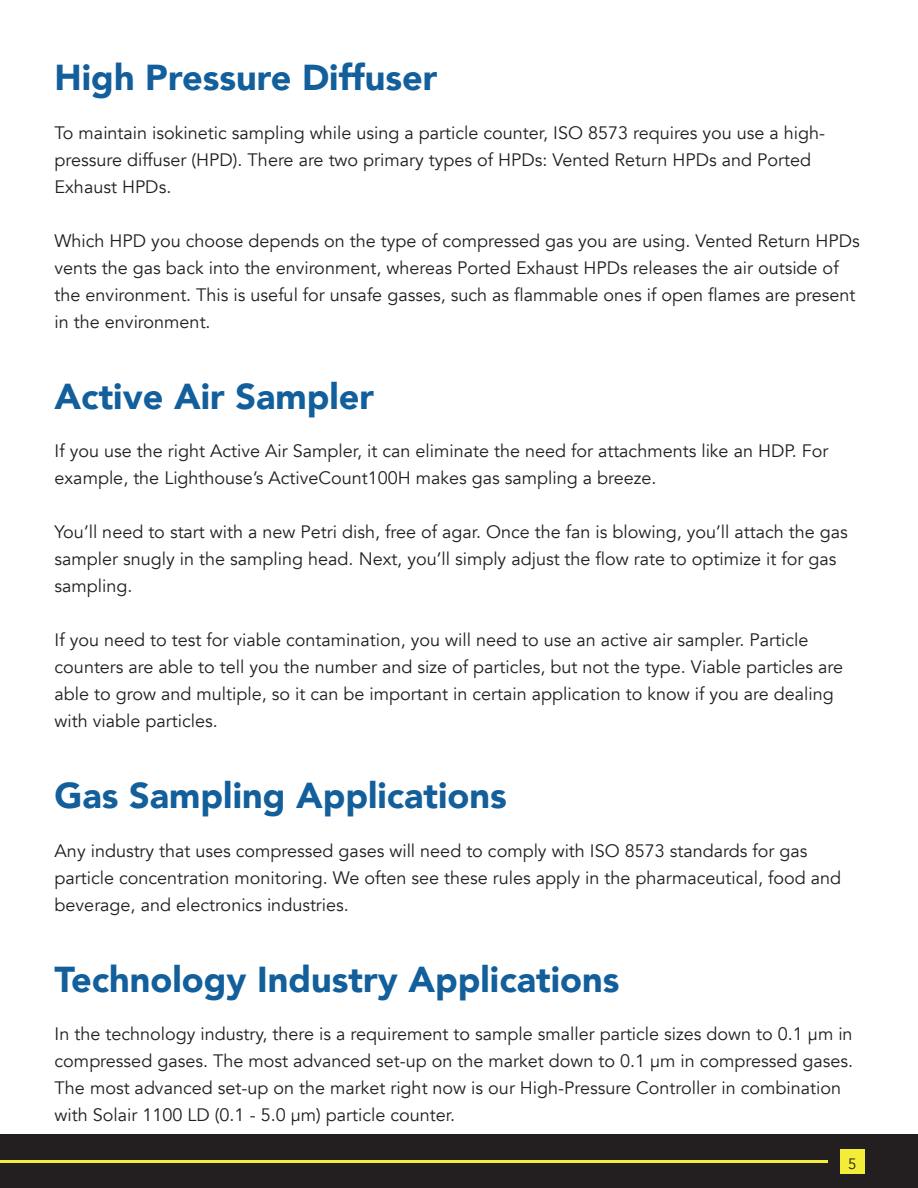
<style>
.page{position:relative;width:918px;height:1188px;background:#fff}
.page>*{position:absolute;margin:0;border:0;box-sizing:border-box;transform-origin:0 0}
.t1{font:900 36px "Avenir";color:#125f9c}
.t2{font:18px/27px "Avenir";color:#231f20}
.t3{font:15px "Avenir";color:#231f20}
</style>
<div class="page">
<div style="left:0;top:1134px;width:918px;height:54px;background:#231f20"></div>
<hr style="left:0;top:1160px;width:828px;height:2px;background:#f4ed38">
<div style="left:840px;top:1149px;width:25px;height:25px;background:#f4ed38"></div>
<h1 class="t1" style="left:55px;top:47px;width:384px">High Pressure Diffuser</h1>
<p class="t2" style="left:55px;top:119px;width:772px">To maintain isokinetic sampling while using a particle counter, ISO 8573 requires you use a high&shy;pressure diffuser (HPD). There are two primary types of HPDs: Vented Return HPDs and Ported<br>Exhaust HPDs.</p>
<p class="t2" style="left:55px;top:227px;width:807px">Which HPD you choose depends on the type of compressed gas you are using. Vented Return HPDs vents the gas back into the environment, whereas Ported Exhaust HPDs releases the air outside of the environment. This is useful for unsafe gasses, such as flammable ones if open flames are present in the environment.</p>
<h1 class="t1" style="left:55px;top:365px;width:321px">Active Air Sampler</h1>
<p class="t2" style="left:55px;top:438px;width:775px">If you use the right Active Air Sampler, it can eliminate the need for attachments like an HDP. For example, the Lighthouse’s ActiveCount100H makes gas sampling a breeze.</p>
<p class="t2" style="left:55px;top:519px;width:795px">You’ll need to start with a new Petri dish, free of agar. Once the fan is blowing, you’ll attach the gas sampler snugly in the sampling head. Next, you’ll simply adjust the flow rate to optimize it for gas sampling.</p>
<p class="t2" style="left:55px;top:627px;width:790px">If you need to test for viable contamination, you will need to use an active air sampler. Particle counters are able to tell you the number and size of particles, but not the type. Viable particles are able to grow and multiple, so it can be important in certain application to know if you are dealing with viable particles.</p>
<h1 class="t1" style="left:55px;top:765px;width:454px">Gas Sampling Applications</h1>
<p class="t2" style="left:55px;top:837px;width:788px">Any industry that uses compressed gases will need to comply with ISO 8573 standards for gas particle concentration monitoring. We often see these rules apply in the pharmaceutical, food and beverage, and electronics industries.</p>
<h1 class="t1" style="left:55px;top:948px;width:566px">Technology Industry Applications</h1>
<p class="t2" style="left:55px;top:1021px;width:800px">In the technology industry, there is a requirement to sample smaller particle sizes down to 0.1 µm in compressed gases. The most advanced set-up on the market down to 0.1 µm in compressed gases.<br>The most advanced set-up on the market right now is our High-Pressure Controller in combination with Solair 1100 LD (0.1 - 5.0 µm) particle counter.</p>
<p class="t3" style="left:848px;top:1155px;width:10px">5</p>
</div>
